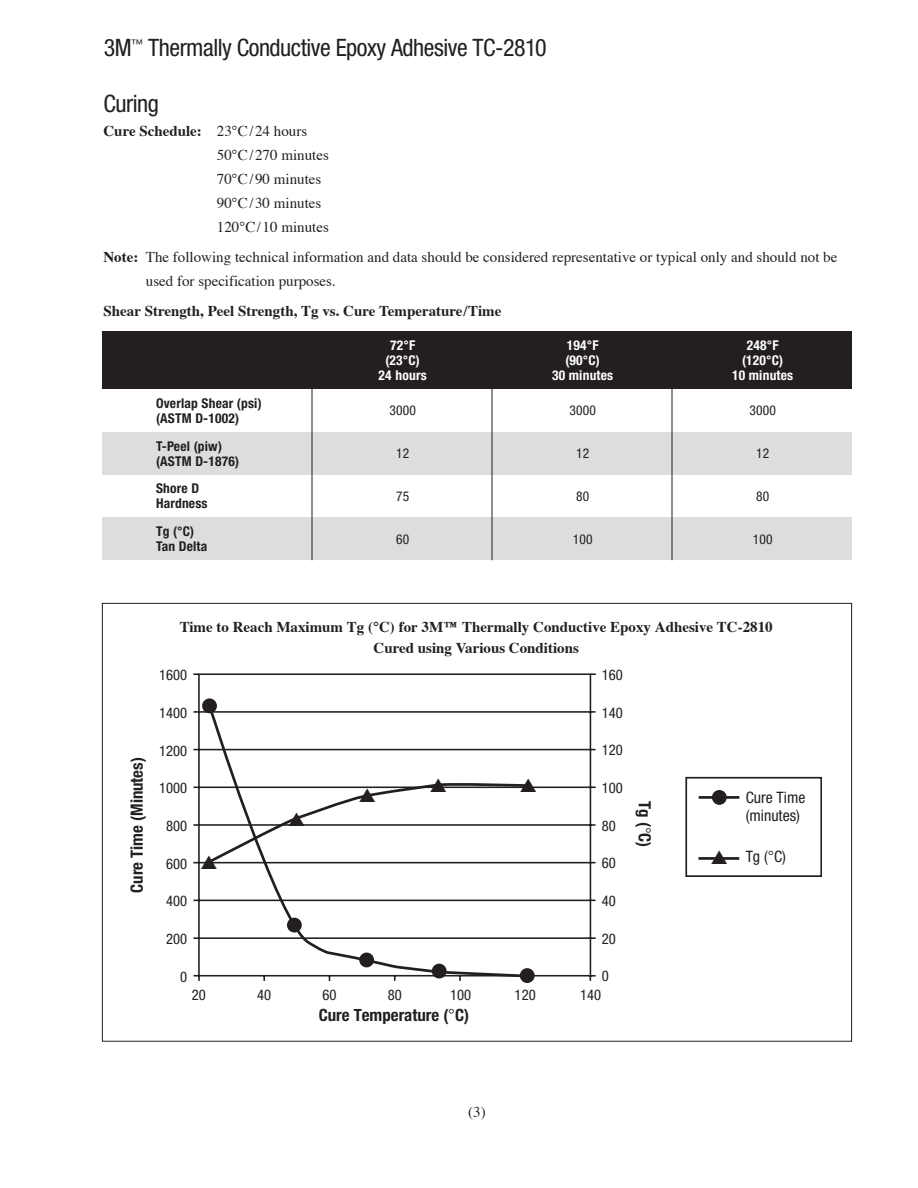
<style>
.page{position:relative;width:918px;height:1188px;background:#fff}
.page>*{position:absolute;margin:0;border:0;box-sizing:border-box;transform-origin:0 0}
.t1{font:condensed 24px "Helvetica Neue";letter-spacing:-.02em;color:#231f20}
.t2{font:700 condensed 16.8px "Helvetica Neue";color:#231f20}
.t3{font:condensed 15.75px/18px "Helvetica Neue";color:#231f20}
.t4{font:15px/24px "Times";color:#231f20}
.t5{font:700 15px/21px "Times";color:#231f20;text-align:center}
.t6{font:condensed 14.7px "Helvetica Neue";color:#231f20}
.t7{font:700 condensed 13.5px/27.8px "Helvetica Neue";letter-spacing:.015em;color:#231f20}
.t8{font:700 condensed 13.5px "Helvetica Neue";letter-spacing:.015em;color:#fff}
.t9{font:condensed 13.5px "Helvetica Neue";letter-spacing:.015em;color:#231f20}
.s1{font-weight:700}
</style>
<div class="page">
<div style="left:102px;top:432px;width:750px;height:43px;background:#dcddde"></div>
<div style="left:102px;top:517px;width:750px;height:43px;background:#dcddde"></div>
<div style="left:102px;top:332px;width:750px;height:57px;background:#231f20"></div>
<hr style="left:312px;top:388px;width:1px;height:172px;background:#231f20">
<hr style="left:492px;top:388px;width:1px;height:172px;background:#231f20">
<hr style="left:672px;top:388px;width:1px;height:172px;background:#231f20">
<svg style="left:193px;top:673px;width:403px;height:310px"></svg>
<svg style="left:207px;top:704px;width:328px;height:275px"></svg>
<div style="left:287px;top:918px;width:15px;height:15px;background:#231f20;border-radius:50%"></div>
<div style="left:202px;top:698px;width:15px;height:15px;background:#231f20;border-radius:50%"></div>
<div style="left:359px;top:953px;width:15px;height:14px;background:#231f20;border-radius:50%"></div>
<div style="left:432px;top:964px;width:15px;height:15px;background:#231f20;border-radius:50%"></div>
<div style="left:520px;top:968px;width:15px;height:15px;background:#231f20;border-radius:50%"></div>
<div style="left:712px;top:790px;width:15px;height:15px;background:#231f20;border-radius:50%"></div>
<hr style="left:699px;top:796px;width:40px;height:3px;background:#231f20">
<hr style="left:698px;top:857px;width:41px;height:3px;background:#231f20">
<div style="left:685px;top:777px;width:137px;height:100px;border:2px solid #231f20"></div>
<svg style="left:201px;top:778px;width:335px;height:91px"></svg>
<h1 class="t1" style="left:104px;top:39px;width:444px">3M<sup>™</sup> Thermally Conductive Epoxy Adhesive TC-2810</h1>
<h1 class="t1" style="left:103px;top:95px;width:57px">Curing</h1>
<p class="t4" style="left:217px;top:120px;width:113px;text-indent:-113px"><span class="s1">Cure Schedule:</span> 23°C/24 hours<br>50°C/270 minutes<br>70°C/90 minutes<br>90°C/30 minutes<br>120°C/10 minutes</p>
<p class="t4" style="left:146px;top:246px;width:693px;text-indent:-42px"><span class="s1">Note:</span> The following technical information and data should be considered representative or typical only and should not be used for specification purposes.</p>
<p class="t5" style="left:104px;top:302px;width:399px">Shear Strength, Peel Strength, Tg vs. Cure Temperature/Time</p>
<p class="t8" style="left:390px;top:340px;width:27px">72°F</p>
<p class="t8" style="left:567px;top:340px;width:33px">194°F</p>
<p class="t8" style="left:747px;top:340px;width:33px">248°F</p>
<p class="t8" style="left:385px;top:355px;width:36px">(23°C)</p>
<p class="t8" style="left:565px;top:355px;width:36px">(90°C)</p>
<p class="t8" style="left:742px;top:355px;width:43px">(120°C)</p>
<p class="t8" style="left:379px;top:370px;width:50px">24 hours</p>
<p class="t8" style="left:552px;top:370px;width:63px">30 minutes</p>
<p class="t8" style="left:732px;top:370px;width:63px">10 minutes</p>
<p class="t7" style="left:156px;top:390px;width:107px">Overlap Shear (psi)</p>
<p class="t9" style="left:389px;top:405px;width:28px">3000</p>
<p class="t9" style="left:569px;top:405px;width:28px">3000</p>
<p class="t9" style="left:749px;top:405px;width:28px">3000</p>
<p class="t7" style="left:156px;top:405px;width:85px">(ASTM D-1002)<br>T-Peel (piw)</p>
<p class="t9" style="left:396px;top:448px;width:15px">12</p>
<p class="t9" style="left:576px;top:448px;width:15px">12</p>
<p class="t9" style="left:756px;top:448px;width:15px">12</p>
<p class="t7" style="left:156px;top:448px;width:85px">(ASTM D-1876)<br>Shore D</p>
<p class="t9" style="left:396px;top:491px;width:15px">75</p>
<p class="t9" style="left:576px;top:491px;width:15px">80</p>
<p class="t9" style="left:756px;top:491px;width:15px">80</p>
<p class="t7" style="left:156px;top:491px;width:53px">Hardness<br>Tg (°C)</p>
<p class="t9" style="left:396px;top:534px;width:15px">60</p>
<p class="t9" style="left:573px;top:534px;width:21px">100</p>
<p class="t9" style="left:753px;top:534px;width:21px">100</p>
<p class="t7" style="left:156px;top:534px;width:53px">Tan Delta</p>
<p class="t2" style="left:131px;top:893px;width:137px;rotate:-90deg">Cure Time (Minutes)</p>
<p class="t5" style="left:180px;top:617px;width:595px">Time to Reach Maximum Tg (°C) for 3M™ Thermally Conductive Epoxy Adhesive TC-2810<br>Cured using Various Conditions</p>
<p class="t6" style="left:159px;top:670px;width:30px">1600</p>
<p class="t6" style="left:159px;top:707px;width:30px">1400</p>
<p class="t6" style="left:159px;top:745px;width:30px">1200</p>
<p class="t6" style="left:159px;top:783px;width:30px">1000</p>
<p class="t6" style="left:166px;top:820px;width:23px">800</p>
<p class="t6" style="left:166px;top:858px;width:23px">600</p>
<p class="t6" style="left:166px;top:896px;width:23px">400</p>
<p class="t6" style="left:166px;top:933px;width:23px">200</p>
<p class="t6" style="left:180px;top:971px;width:9px">0</p>
<p class="t6" style="left:602px;top:669px;width:23px">160</p>
<p class="t6" style="left:602px;top:707px;width:23px">140</p>
<p class="t6" style="left:602px;top:745px;width:23px">120</p>
<p class="t6" style="left:602px;top:782px;width:23px">100</p>
<p class="t6" style="left:602px;top:820px;width:16px">80</p>
<p class="t6" style="left:602px;top:858px;width:16px">60</p>
<p class="t6" style="left:602px;top:895px;width:16px">40</p>
<p class="t6" style="left:602px;top:933px;width:16px">20</p>
<p class="t6" style="left:602px;top:971px;width:9px">0</p>
<p class="t6" style="left:192px;top:989px;width:16px">20</p>
<p class="t6" style="left:257px;top:989px;width:16px">40</p>
<p class="t6" style="left:322px;top:989px;width:16px">60</p>
<p class="t6" style="left:388px;top:989px;width:16px">80</p>
<p class="t6" style="left:450px;top:989px;width:23px">100</p>
<p class="t6" style="left:515px;top:989px;width:23px">120</p>
<p class="t6" style="left:580px;top:989px;width:23px">140</p>
<p class="t2" style="left:319px;top:1009px;width:152px">Cure Temperature ( C)</p>
<p class="t2" style="left:651px;top:801px;width:48px;rotate:90deg">Tg ( C)</p>
<p class="t3" style="left:746px;top:790px;width:61px">Cure Time (minutes)</p>
<p class="t3" style="left:711px;top:849px;width:77px">▲ Tg ( C)</p>
<p class="t4" style="left:468px;top:1101px;width:19px">(3)</p>
</div>
